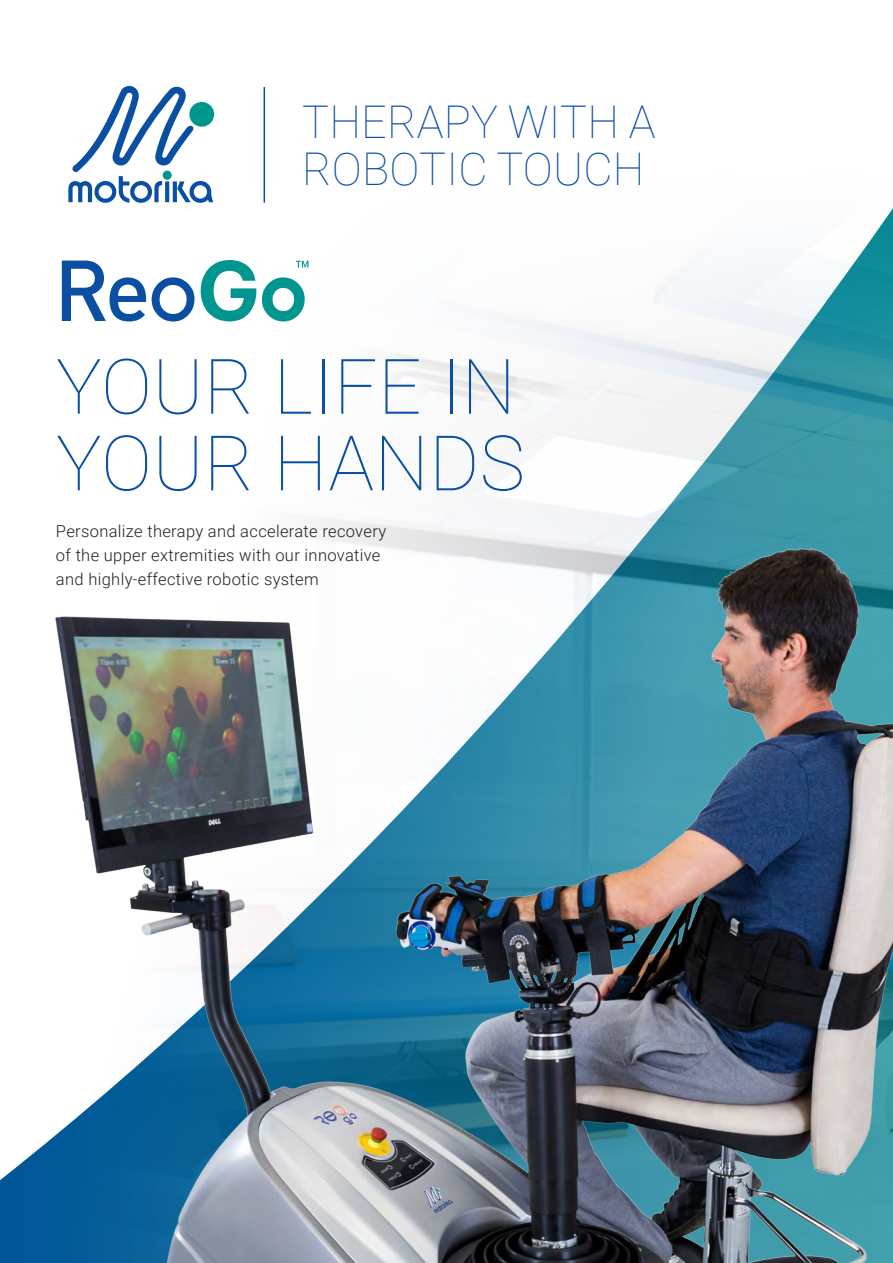
<style>
.page{position:relative;width:893px;height:1263px;background:#fff}
.page>*{position:absolute;margin:0;border:0;box-sizing:border-box;transform-origin:0 0}
.t1{font:100 76.65px/76.7px "Roboto";letter-spacing:.005em;color:#0a4fa2}
.t2{font:100 45px/46.8px "Roboto";letter-spacing:.005em;color:#0a4fa2}
.Main_Text{font:300 16.5px/24px "Roboto";letter-spacing:.02em;color:#231f20}
</style>
<div class="page">
<img style="left:61px;top:90px;width:832px;height:452px">
<img style="left:0;top:542px;width:893px;height:721px">
<svg style="left:68px;top:85px;width:145px;height:118px"></svg>
<hr style="left:264px;top:87px;width:1px;height:116px;background:#0a4fa2">
<svg style="left:296px;top:261px;width:12px;height:7px"></svg>
<svg style="left:152px;top:277px;width:42px;height:44px"></svg>
<svg style="left:262px;top:277px;width:43px;height:44px"></svg>
<svg style="left:62px;top:261px;width:84px;height:60px"></svg>
<svg style="left:201px;top:260px;width:55px;height:61px"></svg>
<p class="t2" style="left:302px;top:97px;width:355px">THERAPY WITH A<br>ROBOTIC TOUCH</p>
<p class="t1" style="left:56px;top:345px;width:470px">YOUR LIFE IN<br>YOUR HANDS</p>
<p class="Main_Text" style="left:56px;top:518px;width:332px">Personalize therapy and accelerate recovery of the upper extremities with our innovative and highly-effective robotic system</p>
</div>
